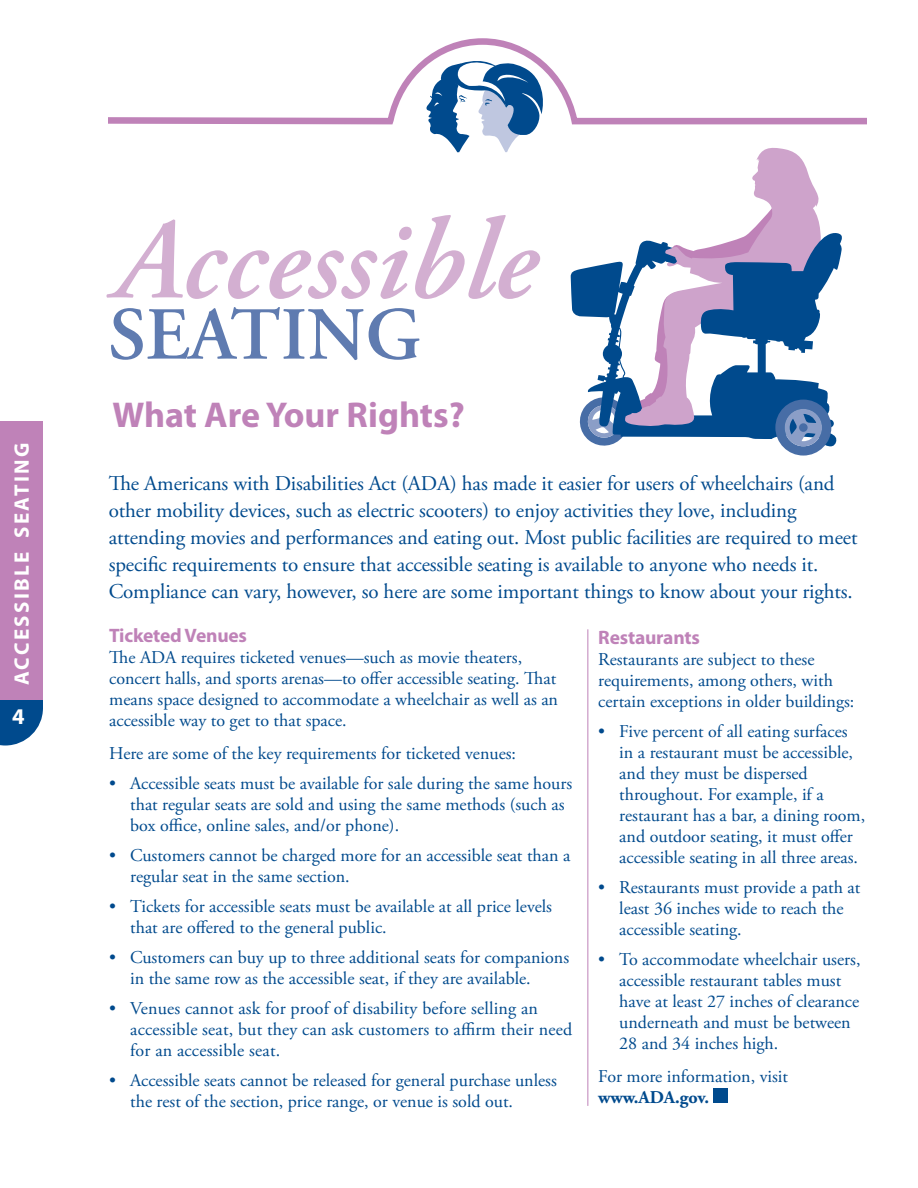
<style>
.page{position:relative;width:918px;height:1188px;background:#fff}
.page>*{position:absolute;margin:0;border:0;box-sizing:border-box;transform-origin:0 0}
.t1{font:italic 600 115.2px "Adobe Garamond Pro";color:#d3afd1}
.t2{font:600 74.7px "Adobe Garamond Pro";color:#5f7bb0}
.pinksubhead{font:700 36px "Myriad Pro";color:#bf82b8}
.t3{font:700 22.5px "Myriad Pro";color:#fff}
.TEXTINDENTED{font:21px/27px "Adobe Garamond Pro";letter-spacing:-.005em;color:#004a8d}
.t4{font:700 21px "Myriad Pro";letter-spacing:.115em;color:#fff}
.t5{font:700 19.5px "Myriad Pro";letter-spacing:-.01em;color:#bf82b8}
.TEXTINDENTED-2{font:18px/21px "Adobe Garamond Pro";color:#004a8d}
.s1{font-weight:700}
</style>
<div class="page">
<svg style="left:430px;top:128px;width:106px;height:24px"></svg>
<svg style="left:108px;top:38px;width:759px;height:90px"></svg>
<svg style="left:752px;top:147px;width:67px;height:60px;fill:#cea3cb"></svg>
<svg style="left:571px;top:207px;width:271px;height:249px"></svg>
<svg style="left:0;top:709px;width:43px;height:37px"></svg>
<div style="left:0;top:421px;width:43px;height:283px;background:#bf82b8"></div>
<div style="left:0;top:701px;width:43px;height:8px;background:#004a8d"></div>
<hr style="left:587px;top:629px;width:1px;height:477px;background:#bf82b8">
<div style="left:713px;top:1089px;width:14px;height:14px;background:#004a8d"></div>
<p class="t4" style="left:8px;top:685px;width:244px;rotate:-90deg">ACCESSIBLE SEATING</p>
<p class="t3" style="left:12px;top:702px;width:14px">4</p>
<p class="t1" style="left:114px;top:194px;width:424px">Accessible</p>
<p class="t2" style="left:108px;top:292px;width:314px">SEATING</p>
<p class="pinksubhead" style="left:112px;top:391px;width:354px">What Are Your Rights?</p>
<p class="TEXTINDENTED" style="left:109px;top:471px;width:750px">The Americans with Disabilities Act (ADA) has made it easier for users of wheelchairs (and other mobility devices, such as electric scooters) to enjoy activities they love, including attending movies and performances and eating out. Most public facilities are required to meet specific requirements to ensure that accessible seating is available to anyone who needs it.<br>Compliance can vary, however, so here are some important things to know about your rights.</p>
<p class="t5" style="left:109px;top:623px;width:139px">Ticketed Venues</p>
<p class="TEXTINDENTED-2" style="left:109px;top:648px;width:450px">The ADA requires ticketed venues—such as movie theaters, concert halls, and sports arenas—to offer accessible seating. That means space designed to accommodate a wheelchair as well as an accessible way to get to that space.</p>
<p class="TEXTINDENTED-2" style="left:109px;top:744px;width:408px">Here are some of the key requirements for ticketed venues:</p>
<p class="TEXTINDENTED-2" style="left:130px;top:774px;width:444px;text-indent:-21px">• Accessible seats must be available for sale during the same hours that regular seats are sold and using the same methods (such as box office, online sales, and/or phone).</p>
<p class="TEXTINDENTED-2" style="left:130px;top:846px;width:442px;text-indent:-21px">• Customers cannot be charged more for an accessible seat than a regular seat in the same section.</p>
<p class="TEXTINDENTED-2" style="left:130px;top:897px;width:423px;text-indent:-21px">• Tickets for accessible seats must be available at all price levels that are offered to the general public.</p>
<p class="TEXTINDENTED-2" style="left:130px;top:948px;width:440px;text-indent:-21px">• Customers can buy up to three additional seats for companions in the same row as the accessible seat, if they are available.</p>
<p class="TEXTINDENTED-2" style="left:130px;top:999px;width:443px;text-indent:-21px">• Venues cannot ask for proof of disability before selling an accessible seat, but they can ask customers to affirm their need for an accessible seat.</p>
<p class="TEXTINDENTED-2" style="left:130px;top:1071px;width:428px;text-indent:-21px">• Accessible seats cannot be released for general purchase unless the rest of the section, price range, or venue is sold out.</p>
<p class="t5" style="left:598px;top:624px;width:103px">Restaurants</p>
<p class="TEXTINDENTED-2" style="left:598px;top:649px;width:258px">Restaurants are subject to these requirements, among others, with certain exceptions in older buildings:</p>
<p class="TEXTINDENTED-2" style="left:619px;top:721px;width:247px;text-indent:-21px">• Five percent of all eating surfaces in a restaurant must be accessible, and they must be dispersed throughout. For example, if a restaurant has a bar, a dining room, and outdoor seating, it must offer accessible seating in all three areas.</p>
<p class="TEXTINDENTED-2" style="left:619px;top:877px;width:243px;text-indent:-21px">• Restaurants must provide a path at least 36 inches wide to reach the accessible seating.</p>
<p class="TEXTINDENTED-2" style="left:619px;top:949px;width:243px;text-indent:-21px">• To accommodate wheelchair users, accessible restaurant tables must have at least 27 inches of clearance underneath and must be between<br>28 and 34 inches high.</p>
<p class="TEXTINDENTED-2" style="left:598px;top:1066px;width:191px">For more information, visit <span class="s1">www.ADA.gov.</span></p>
</div>
